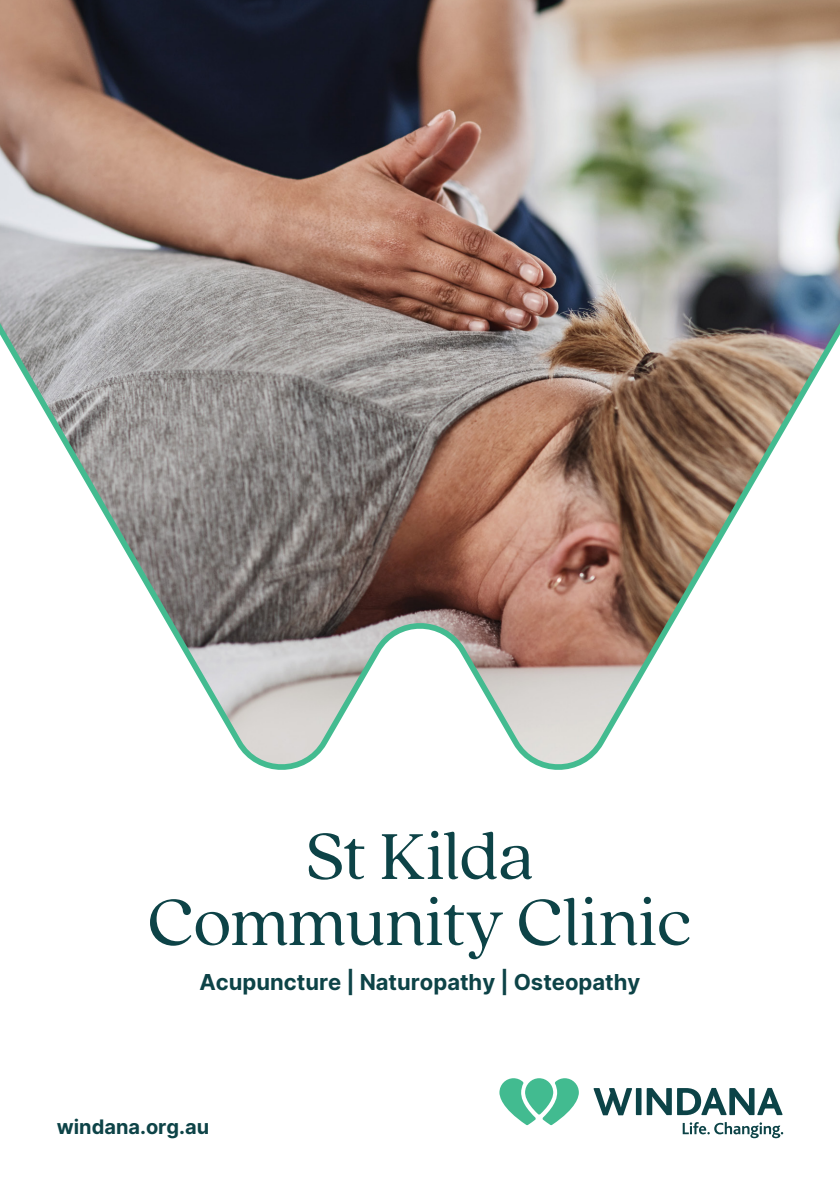
<style>
.page{position:relative;width:840px;height:1191px;background:#fff}
.page>*{position:absolute;margin:0;border:0;box-sizing:border-box;transform-origin:0 0}
.t1{font:72px/66px "Quincy CF";letter-spacing:-.005em;color:#0d4347;text-align:center}
.t2{font:22px "Inter";color:#0d4347}
.t3{font:20px "Inter";color:#0d4347}
</style>
<div class="page">
<svg style="left:682px;top:1122px;width:100px;height:16px"></svg>
<svg style="left:593px;top:1088px;width:189px;height:27px"></svg>
<svg style="left:499px;top:1078px;width:79px;height:47px"></svg>
<img style="left:0;top:0;width:839px;height:770px">
<h1 class="t1" style="left:148px;top:819px;width:545px">St Kilda<br>Community Clinic</h1>
<p class="t2" style="left:199px;top:966px;width:442px">Acupuncture | Naturopathy | Osteopathy</p>
<p class="t3" style="left:57px;top:1112px;width:154px">windana.org.au</p>
</div>
